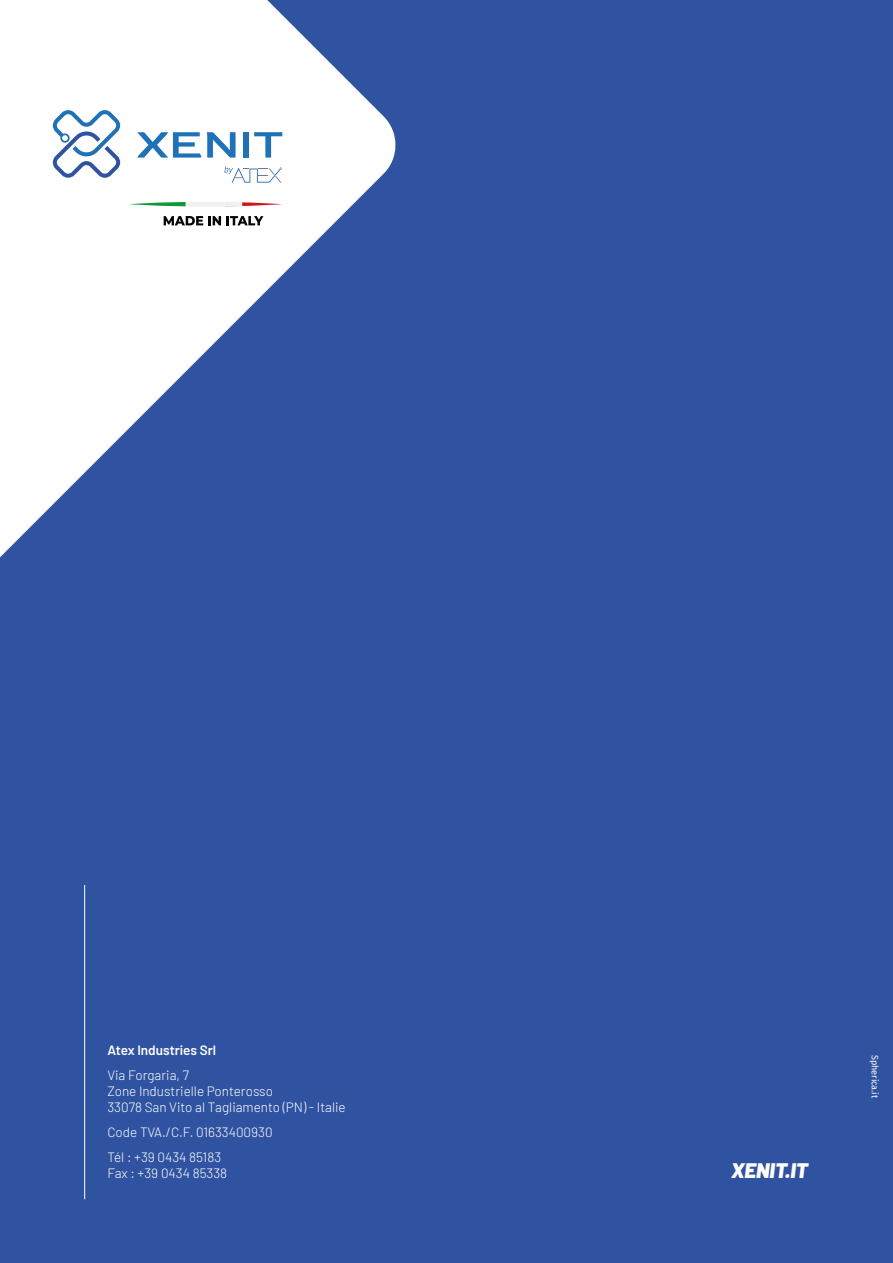
<style>
.page{position:relative;width:893px;height:1263px;background:#3053a1}
.page>*{position:absolute;margin:0;border:0;box-sizing:border-box;transform-origin:0 0}
.t1{font:italic 900 21px "Barlow";color:#fff}
.t2{font:300 13.5px/16.2px "Barlow";color:#fff}
.t3{font:600 13.5px "Barlow";color:#fff}
.t4{font:9px "Fira Sans";color:#fff}
</style>
<div class="page">
<svg style="left:0;top:0;width:396px;height:558px;fill:#fff"></svg>
<hr style="left:84px;top:885px;width:1px;height:314px;background:#fff">
<svg style="left:137px;top:132px;width:99px;height:26px;background:#9abfdf"></svg>
<div style="left:243px;top:132px;width:6px;height:26px;background:#1f71b8"></div>
<svg style="left:254px;top:132px;width:28px;height:26px"></svg>
<svg style="left:53px;top:109px;width:67px;height:70px;background:#c2d2e7"></svg>
<div style="left:61px;top:134px;width:8px;height:8px;background:#fff;border-radius:50%"></div>
<div style="left:60px;top:133px;width:10px;height:10px;border:2px solid #1f71b8;border-radius:50%"></div>
<svg style="left:164px;top:216px;width:57px;height:9px"></svg>
<svg style="left:227px;top:216px;width:36px;height:9px"></svg>
<svg style="left:222px;top:165px;width:60px;height:18px"></svg>
<svg style="left:129px;top:202px;width:153px;height:5px"></svg>
<p class="t3" style="left:107px;top:1040px;width:110px">Atex Industries Srl</p>
<p class="t2" style="left:107px;top:1066px;width:240px">Via Forgaria, 7<br>Zone Industrielle Ponterosso<br>33078 San Vito al Tagliamento (PN) - Italie</p>
<p class="t2" style="left:107px;top:1119px;width:167px;line-height:24.8px">Code TVA./C.F. 01633400930<br>Tél : +39 0434 85183</p>
<p class="t2" style="left:107px;top:1164px;width:121px">Fax : +39 0434 85338</p>
<h1 class="t1" style="left:731px;top:1154px;width:78px">XENIT.IT</h1>
<p class="t4" style="left:882px;top:1054px;width:45px;rotate:90deg">Spherica.it</p>
</div>
